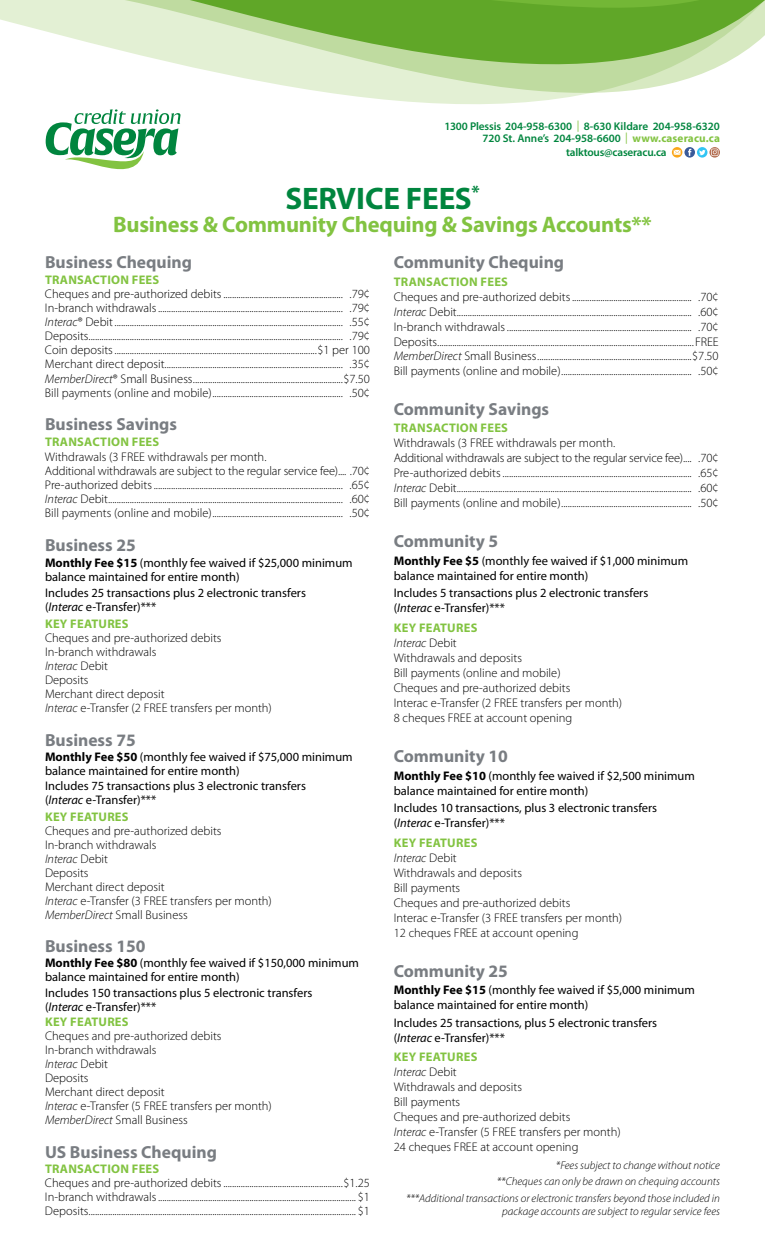
<style>
.page{position:relative;width:765px;height:1260px;background:#fff}
.page>*{position:absolute;margin:0;border:0;box-sizing:border-box;transform-origin:0 0}
.t1{font:700 31.25px "Myriad Pro";letter-spacing:-.01em;color:#00853e}
.t2{font:700 22.5px "Myriad Pro";letter-spacing:-.01em;color:#82c341}
.t3{font:700 17.5px "Myriad Pro";color:#797d82}
.t4{font:300 12.5px/15px "Myriad Pro";color:#000}
.t5{font:12.5px/14px "Myriad Pro";color:#000}
.t6{font:700 12.5px "Myriad Pro";letter-spacing:.02em;color:#82c341}
.t7{font:italic 300 11.25px/16.5px "Myriad Pro";color:#000;text-align:right}
.t8{font:600 11.25px/12.5px "Myriad Pro";letter-spacing:-.005em;color:#00853e;text-align:right}
.s1{font-weight:400;color:#82c341}
.s2{font-weight:700;color:#82c341}
.s3{font-style:italic}
.s4{font-weight:700}
</style>
<div class="page">
<svg style="left:339px;top:94px;width:245px;height:10px;fill:#e3f0d4"></svg>
<svg style="left:0;top:0;width:765px;height:94px"></svg>
<svg style="left:46px;top:109px;width:135px;height:60px"></svg>
<svg style="left:672px;top:147px;width:10px;height:11px"></svg>
<svg style="left:674px;top:150px;width:7px;height:5px"></svg>
<svg style="left:684px;top:147px;width:11px;height:11px"></svg>
<svg style="left:688px;top:149px;width:3px;height:7px"></svg>
<div style="left:697px;top:147px;width:10px;height:11px;background:#32c5f4;border-radius:50%"></div>
<svg style="left:709px;top:147px;width:11px;height:11px"></svg>
<svg style="left:699px;top:149px;width:20px;height:7px"></svg>
<p class="t8" style="left:445px;top:119px;width:277px">1300 Plessis 204-958-6300 <span class="s1">|</span> 8-630 Kildare 204-958-6320<br>720 St. Anne’s 204-958-6600 <span class="s1">|</span> <span class="s2">www.caseracu.ca</span></p>
<p class="t8" style="left:566px;top:146px;width:102px">talktous@caseracu.ca</p>
<h1 class="t1" style="left:285px;top:178px;width:196px">SERVICE FEES<sup>*</sup></h1>
<h2 class="t2" style="left:113px;top:210px;width:540px">Business &amp; Community Chequing &amp; Savings Accounts**</h2>
<h3 class="t3" style="left:45px;top:251px;width:149px">Business Chequing</h3>
<p class="t6" style="left:45px;top:271px;width:116px">TRANSACTION FEES</p>
<p class="t4" style="left:45px;top:286px;width:327px;line-height:14.1px;text-align:justify">Cheques and pre-authorized debits....................................................... .79¢ In-branch withdrawals..................................................................................... .79¢ <span class="s3">Interac</span>® Debit......................................................................................................... .55¢ Deposits..................................................................................................................... .79¢ Coin deposits.............................................................................................$1 per 100<br>Merchant direct deposit.................................................................................. .35¢ <span class="s3">MemberDirect</span>® Small Business.....................................................................$7.50<br>Bill payments (online and mobile)............................................................ .50¢</p>
<h3 class="t3" style="left:45px;top:413px;width:134px">Business Savings</h3>
<p class="t6" style="left:45px;top:433px;width:116px">TRANSACTION FEES</p>
<p class="t4" style="left:45px;top:450px;width:327px;line-height:14.1px">Withdrawals (3 FREE withdrawals per month.<br>Additional withdrawals are subject to the regular service fee).... .70¢ Pre-authorized debits....................................................................................... .65¢ <span class="s3">Interac</span> Debit............................................................................................................ .60¢ Bill payments (online and mobile)............................................................ .50¢</p>
<h3 class="t3" style="left:45px;top:534px;width:92px">Business 25</h3>
<p class="t5" style="left:45px;top:556px;width:309px"><span class="s4">Monthly Fee $15</span> (monthly fee waived if $25,000 minimum balance maintained for entire month)</p>
<p class="t5" style="left:45px;top:585px;width:262px">Includes 25 transactions plus 2 electronic transfers (<span class="s3">Interac</span> e-Transfer)***</p>
<p class="t6" style="left:45px;top:616px;width:85px">KEY FEATURES</p>
<p class="t4" style="left:45px;top:631px;width:228px;line-height:14px">Cheques and pre-authorized debits<br>In-branch withdrawals<br><span class="s3">Interac</span> Debit<br>Deposits<br>Merchant direct deposit<br><span class="s3">Interac</span> e-Transfer (2 FREE transfers per month)</p>
<h3 class="t3" style="left:45px;top:729px;width:92px">Business 75</h3>
<p class="t5" style="left:45px;top:750px;width:309px"><span class="s4">Monthly Fee $50</span> (monthly fee waived if $75,000 minimum balance maintained for entire month)</p>
<p class="t5" style="left:45px;top:779px;width:262px">Includes 75 transactions plus 3 electronic transfers (<span class="s3">Interac</span> e-Transfer)***</p>
<p class="t6" style="left:45px;top:809px;width:85px">KEY FEATURES</p>
<p class="t4" style="left:45px;top:824px;width:228px;line-height:14px">Cheques and pre-authorized debits<br>In-branch withdrawals<br><span class="s3">Interac</span> Debit<br>Deposits<br>Merchant direct deposit<br><span class="s3">Interac</span> e-Transfer (3 FREE transfers per month)<br><span class="s3">MemberDirect</span> Small Business</p>
<h3 class="t3" style="left:45px;top:935px;width:102px">Business 150</h3>
<p class="t5" style="left:45px;top:956px;width:316px"><span class="s4">Monthly Fee $80</span> (monthly fee waived if $150,000 minimum balance maintained for entire month)</p>
<p class="t5" style="left:45px;top:985px;width:269px">Includes 150 transactions plus 5 electronic transfers (<span class="s3">Interac</span> e-Transfer)***</p>
<p class="t6" style="left:45px;top:1014px;width:85px">KEY FEATURES</p>
<p class="t4" style="left:45px;top:1029px;width:228px;line-height:14px">Cheques and pre-authorized debits<br>In-branch withdrawals<br><span class="s3">Interac</span> Debit<br>Deposits<br>Merchant direct deposit<br><span class="s3">Interac</span> e-Transfer (5 FREE transfers per month)<br><span class="s3">MemberDirect</span> Small Business</p>
<h3 class="t3" style="left:45px;top:1140px;width:174px">US Business Chequing</h3>
<p class="t6" style="left:45px;top:1161px;width:116px">TRANSACTION FEES</p>
<p class="t4" style="left:45px;top:1176px;width:327px;line-height:14px;text-align:justify">Cheques and pre-authorized debits.......................................................$1.25<br>In-branch withdrawals........................................................................................... $1<br>Deposits........................................................................................................................... $1</p>
<h3 class="t3" style="left:394px;top:251px;width:172px">Community Chequing</h3>
<p class="t6" style="left:394px;top:273px;width:116px">TRANSACTION FEES</p>
<p class="t4" style="left:394px;top:289px;width:327px;text-align:justify">Cheques and pre-authorized debits....................................................... .70¢ <span class="s3">Interac</span> Debit............................................................................................................ .60¢ In-branch withdrawals..................................................................................... .70¢ Deposits......................................................................................................................FREE <span class="s3">MemberDirect</span> Small Business.......................................................................$7.50<br>Bill payments (online and mobile)............................................................ .50¢</p>
<h3 class="t3" style="left:394px;top:398px;width:157px">Community Savings</h3>
<p class="t6" style="left:394px;top:420px;width:116px">TRANSACTION FEES</p>
<p class="t4" style="left:394px;top:436px;width:327px">Withdrawals (3 FREE withdrawals per month.<br>Additional withdrawals are subject to the regular service fee).... .70¢ Pre-authorized debits....................................................................................... .65¢ <span class="s3">Interac</span> Debit............................................................................................................ .60¢ Bill payments (online and mobile)............................................................ .50¢</p>
<h3 class="t3" style="left:394px;top:530px;width:106px">Community 5</h3>
<p class="t5" style="left:394px;top:553px;width:296px;line-height:15px"><span class="s4">Monthly Fee $5</span> (monthly fee waived if $1,000 minimum balance maintained for entire month)</p>
<p class="t5" style="left:394px;top:585px;width:256px;line-height:15px">Includes 5 transactions plus 2 electronic transfers (<span class="s3">Interac</span> e-Transfer)***</p>
<p class="t4" style="left:394px;top:621px;width:230px"><span class="s2">KEY FEATURES<br></span><span class="s3">Interac</span> Debit<br>Withdrawals and deposits<br>Bill payments (online and mobile)<br>Cheques and pre-authorized debits<br>Interac e-Transfer (2 FREE transfers per month)<br>8 cheques FREE at account opening</p>
<h3 class="t3" style="left:394px;top:745px;width:116px">Community 10</h3>
<p class="t5" style="left:394px;top:768px;width:303px;line-height:15px"><span class="s4">Monthly Fee $10</span> (monthly fee waived if $2,500 minimum balance maintained for entire month)</p>
<p class="t5" style="left:394px;top:800px;width:265px;line-height:15px">Includes 10 transactions, plus 3 electronic transfers (<span class="s3">Interac</span> e-Transfer)***</p>
<p class="t4" style="left:394px;top:835px;width:230px"><span class="s2">KEY FEATURES<br></span><span class="s3">Interac</span> Debit<br>Withdrawals and deposits<br>Bill payments<br>Cheques and pre-authorized debits<br>Interac e-Transfer (3 FREE transfers per month)<br>12 cheques FREE at account opening</p>
<h3 class="t3" style="left:394px;top:960px;width:116px">Community 25</h3>
<p class="t5" style="left:394px;top:982px;width:303px;line-height:15px"><span class="s4">Monthly Fee $15</span> (monthly fee waived if $5,000 minimum balance maintained for entire month)</p>
<p class="t5" style="left:394px;top:1015px;width:265px;line-height:15px">Includes 25 transactions, plus 5 electronic transfers (<span class="s3">Interac</span> e-Transfer)***</p>
<p class="t4" style="left:394px;top:1049px;width:228px"><span class="s2">KEY FEATURES<br></span><span class="s3">Interac</span> Debit<br>Withdrawals and deposits<br>Bill payments<br>Cheques and pre-authorized debits<br><span class="s3">Interac</span> e-Transfer (5 FREE transfers per month)<br>24 cheques FREE at account opening</p>
<p class="t7" style="left:406px;top:1157px;width:315px">*Fees subject to change without notice<br>**Cheques can only be drawn on chequing accounts<br>***Additional transactions or electronic transfers beyond those included in</p>
<p class="t7" style="left:502px;top:1203px;width:219px">package accounts are subject to regular service fees</p>
</div>
